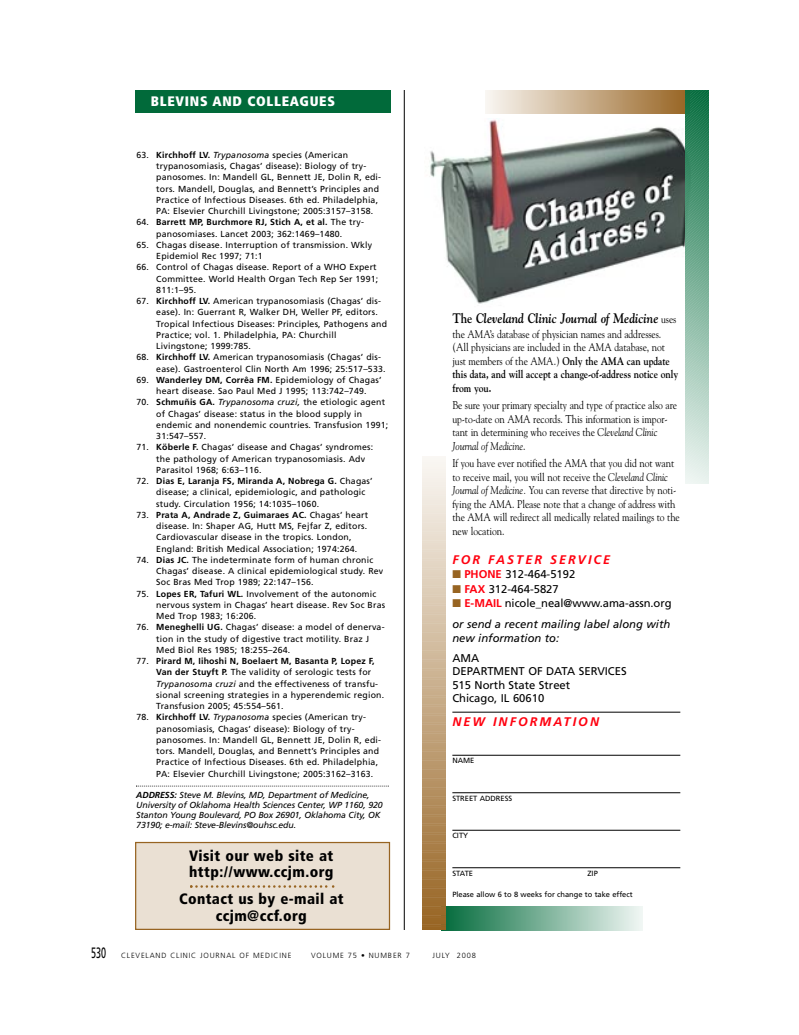
<style>
.page{position:relative;width:799px;height:1035px;background:#fff}
.page>*{position:absolute;margin:0;border:0;box-sizing:border-box;transform-origin:0 0}
.t1{font:900 condensed 15px/16.2px "Frutiger";letter-spacing:.025em;color:#000}
.t2{font:italic 700 13.75px "Goudy";color:#000;scale:.85 1}
.t3{font:900 condensed 13.75px "Frutiger";letter-spacing:.05em;color:#fff}
.t4{font:italic 700 12.5px "Frutiger";letter-spacing:.165em;color:#ff000f}
.t5{font:11.25px/13.5px "Goudy";letter-spacing:-.005em;color:#000;scale:.85 1}
.t6{font:11.25px/13.5px "Frutiger";color:#000}
.t7{font:italic 11.25px/20.9px "Frutiger";color:#000}
.t8{font:8.75px/11.2px "Frutiger";letter-spacing:.02em;color:#000}
.t9{font:italic 8.75px/10px "Frutiger";letter-spacing:-.01em;color:#000}
.t10{font:7.5px "Frutiger";color:#000}
.t11{font:300 7.5px "Frutiger";letter-spacing:.11em;color:#000}
.s1{font-weight:700}
.s2{font-style:italic}
.s3{font-style:normal}
.s4{font-weight:400;font-style:normal;font-size:11.25px}
.s5{color:#976422}
.s6{font-weight:700;color:#ff000f}
.s7{font-weight:700;font-style:normal;color:#ff000f}
.s8{font-weight:400;font-size:15px}
</style>
<div class="page">
<div style="left:135px;top:90px;width:255px;height:22px;background:#016a3a"></div>
<svg style="left:136px;top:786px;width:253px;height:1px"></svg>
<div style="left:136px;top:843px;width:253px;height:86px;background:#eae0d3"></div>
<div style="left:135px;top:842px;width:255px;height:88px;border:1px solid #976422"></div>
<svg style="left:190px;top:885px;width:144px;height:3px"></svg>
<svg style="left:423px;top:90px;width:285px;height:841px"></svg>
<hr style="left:404px;top:90px;width:1px;height:840px;background:#000">
<h2 class="t3" style="left:151px;top:96px;width:186px">BLEVINS AND COLLEAGUES</h2>
<p class="t8" style="left:156px;top:150px;width:226px;text-indent:-20px">63. <span class="s1">Kirchhoff LV.</span> <span class="s2">Trypanosoma</span> species (American trypanosomiasis, Chagas’ disease): Biology of try&shy;panosomes. In: Mandell GL, Bennett JE, Dolin R, edi&shy;tors. Mandell, Douglas, and Bennett’s Principles and Practice of Infectious Diseases. 6th ed. Philadelphia, PA: Elsevier Churchill Livingstone; 2005:3157–3158.</p>
<p class="t8" style="left:136px;top:217px;width:229px;text-align:center">64. <span class="s1">Barrett MP, Burchmore RJ, Stich A, et al.</span> The try&shy;panosomiases. Lancet 2003; 362:1469–1480.</p>
<p class="t8" style="left:156px;top:240px;width:217px;text-indent:-20px">65. Chagas disease. Interruption of transmission. Wkly<br>Epidemiol Rec 1997; 71:1</p>
<p class="t8" style="left:156px;top:262px;width:223px;text-indent:-20px">66. Control of Chagas disease. Report of a WHO Expert<br>Committee. World Health Organ Tech Rep Ser 1991;<br>811:1–95.</p>
<p class="t8" style="left:156px;top:296px;width:232px;text-indent:-20px">67. <span class="s1">Kirchhoff LV.</span> American trypanosomiasis (Chagas’ dis&shy;ease). In: Guerrant R, Walker DH, Weller PF, editors.<br>Tropical Infectious Diseases: Principles, Pathogens and Practice; vol. 1. Philadelphia, PA: Churchill Livingstone; 1999:785.</p>
<p class="t8" style="left:156px;top:352px;width:231px;text-indent:-20px">68. <span class="s1">Kirchhoff LV.</span> American trypanosomiasis (Chagas’ dis&shy;ease). Gastroenterol Clin North Am 1996; 25:517–533.</p>
<p class="t8" style="left:136px;top:375px;width:247px;text-align:center">69. <span class="s1">Wanderley DM, Corrêa FM.</span> Epidemiology of Chagas’ heart disease. Sao Paul Med J 1995; 113:742–749.</p>
<p class="t8" style="left:156px;top:397px;width:233px;text-indent:-20px">70. <span class="s1">Schmuñis GA.</span> <span class="s2">Trypanosoma cruzi,</span> the etiologic agent of Chagas’ disease: status in the blood supply in endemic and nonendemic countries. Transfusion 1991; 31:547–557.</p>
<p class="t8" style="left:156px;top:442px;width:218px;text-indent:-20px">71. <span class="s1">Köberle F.</span> Chagas’ disease and Chagas’ syndromes: the pathology of American trypanosomiasis. Adv<br>Parasitol 1968; 6:63–116.</p>
<p class="t8" style="left:156px;top:476px;width:218px;text-indent:-20px">72. <span class="s1">Dias E, Laranja FS, Miranda A, Nobrega G.</span> Chagas’ disease; a clinical, epidemiologic, and pathologic study. Circulation 1956; 14:1035–1060.</p>
<p class="t8" style="left:156px;top:510px;width:213px;text-indent:-20px">73. <span class="s1">Prata A, Andrade Z, Guimaraes AC.</span> Chagas’ heart disease. In: Shaper AG, Hutt MS, Fejfar Z, editors.<br>Cardiovascular disease in the tropics. London, England: British Medical Association; 1974:264.</p>
<p class="t8" style="left:156px;top:555px;width:228px;text-indent:-20px">74. <span class="s1">Dias JC.</span> The indeterminate form of human chronic<br>Chagas’ disease. A clinical epidemiological study. Rev<br>Soc Bras Med Trop 1989; 22:147–156.</p>
<p class="t8" style="left:156px;top:589px;width:230px;text-indent:-20px">75. <span class="s1">Lopes ER, Tafuri WL.</span> Involvement of the autonomic nervous system in Chagas’ heart disease. Rev Soc Bras<br>Med Trop 1983; 16:206.</p>
<p class="t8" style="left:156px;top:622px;width:230px;text-indent:-20px">76. <span class="s1">Meneghelli UG.</span> Chagas’ disease: a model of denerva&shy;tion in the study of digestive tract motility. Braz J<br>Med Biol Res 1985; 18:255–264.</p>
<p class="t8" style="left:156px;top:656px;width:229px;text-indent:-20px">77. <span class="s1">Pirard M, Iihoshi N, Boelaert M, Basanta P, Lopez F, Van der Stuyft P.</span> The validity of serologic tests for <span class="s2">Trypanosoma cruzi</span> and the effectiveness of transfu&shy;sional screening strategies in a hyperendemic region.<br>Transfusion 2005; 45:554–561.</p>
<p class="t8" style="left:156px;top:712px;width:226px;text-indent:-20px">78. <span class="s1">Kirchhoff LV.</span> <span class="s2">Trypanosoma</span> species (American try&shy;panosomiasis, Chagas’ disease): Biology of try&shy;panosomes. In: Mandell GL, Bennett JE, Dolin R, edi&shy;tors. Mandell, Douglas, and Bennett’s Principles and Practice of Infectious Diseases. 6th ed. Philadelphia, PA: Elsevier Churchill Livingstone; 2005:3162–3163.</p>
<p class="t9" style="left:136px;top:790px;width:248px"><span class="s1">ADDRESS:</span> Steve M. Blevins, MD, Department of Medicine, University of Oklahoma Health Sciences Center, WP 1160, 920<br>Stanton Young Boulevard, PO Box 26901, Oklahoma City, OK 73190; e-mail: Steve-Blevins@ouhsc.edu.</p>
<h1 class="t1" style="left:189px;top:849px;width:146px">Visit our web site at http://www.ccjm.org</h1>
<h1 class="t1" style="left:179px;top:892px;width:166px;text-align:center">Contact us by e-mail at ccjm@ccf.org</h1>
<h2 class="t2" style="left:452px;top:313px;width:265px"><span class="s3">The</span> Cleveland Clinic Journal of Medicine <span class="s4">uses</span></h2>
<p class="t5" style="left:452px;top:328px;width:267px">the AMA’s database of physician names and addresses. (All physicians are included in the AMA database, not just members of the AMA.) <span class="s1">Only the AMA can update this data, and will accept a change-of-address notice only from you.</span></p>
<p class="t5" style="left:452px;top:399px;width:266px">Be sure your primary specialty and type of practice also are up-to-date on AMA records. This information is impor&shy;tant in determining who receives the <span class="s2">Cleveland Clinic Journal of Medicine</span>.</p>
<p class="t5" style="left:452px;top:457px;width:269px">If you have ever notified the AMA that you did not want to receive mail, you will not receive the <span class="s2">Cleveland Clinic Journal of Medicine.</span> You can reverse that directive by noti&shy;fying the AMA. Please note that a change of address with the AMA will redirect all medically related mailings to the new location.</p>
<h3 class="t4" style="left:452px;top:555px;width:159px">FOR FASTER SERVICE</h3>
<p class="t6" style="left:452px;top:568px;width:124px"><span class="s5">■</span> <span class="s6">PHONE</span> 312-464-5192</p>
<p class="t6" style="left:452px;top:583px;width:108px"><span class="s5">■</span> <span class="s6">FAX</span> 312-464-5827</p>
<p class="t7" style="left:452px;top:594px;width:221px"><span class="s5">■</span> <span class="s7">E-MAIL</span> <span class="s3">nicole_neal@www.ama-assn.org </span>or send a recent mailing label along with</p>
<p class="t7" style="left:452px;top:628px;width:108px">new information to:</p>
<p class="t6" style="left:452px;top:652px;width:176px">AMA<br>DEPARTMENT OF DATA SERVICES<br>515 North State Street<br>Chicago, IL 60610</p>
<h3 class="t4" style="left:452px;top:716px;width:148px">NEW INFORMATION</h3>
<p class="t10" style="left:452px;top:757px;width:24px">NAME</p>
<p class="t10" style="left:452px;top:795px;width:61px">STREET ADDRESS</p>
<p class="t10" style="left:452px;top:832px;width:17px">CITY</p>
<p class="t10" style="left:452px;top:870px;width:22px">STATE</p>
<p class="t10" style="left:587px;top:870px;width:12px">ZIP</p>
<p class="t10" style="left:452px;top:891px;width:182px">Please allow 6 to 8 weeks for change to take effect</p>
<p class="t11" style="left:91px;top:952px;width:202px"><span class="s8">530</span> CLEVELAND CLINIC JOURNAL OF MEDICINE</p>
<p class="t11" style="left:311px;top:952px;width:100px">VOLUME 75 • NUMBER 7</p>
<p class="t11" style="left:432px;top:952px;width:45px">JULY 2008</p>
</div>
